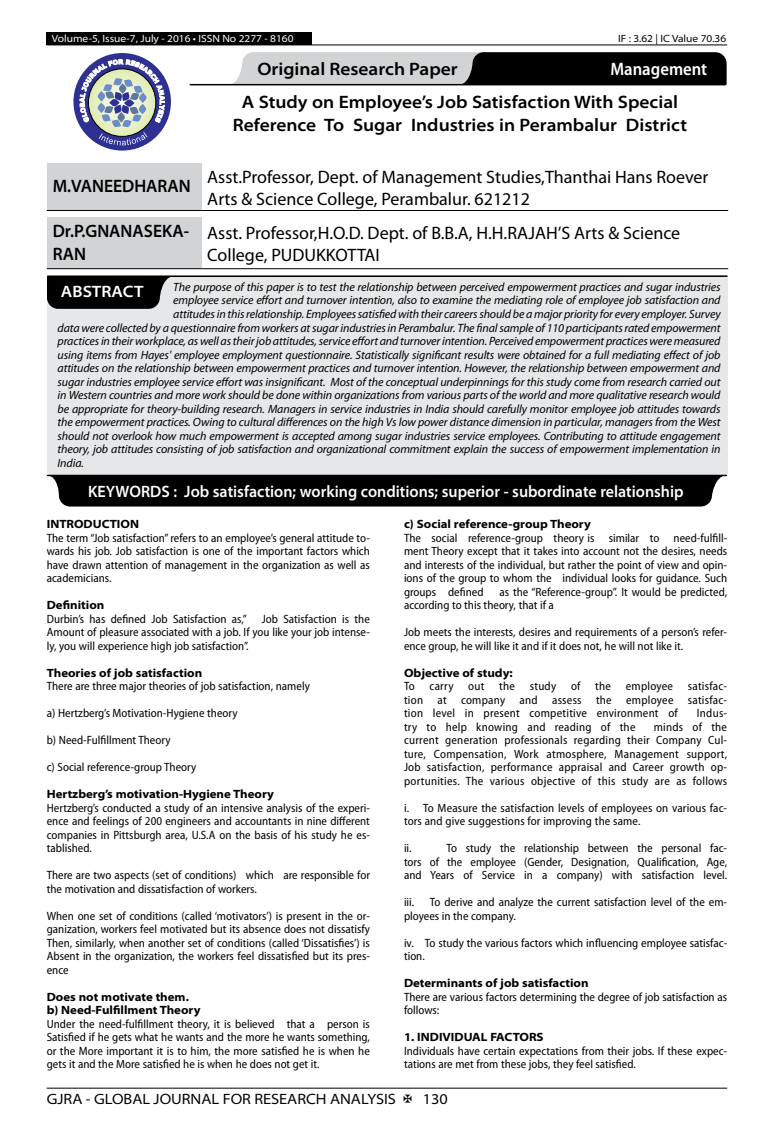
<style>
.page{position:relative;width:774px;height:1136px;background:#fff}
.page>*{position:absolute;margin:0;border:0;box-sizing:border-box;transform-origin:0 0}
.t1{font:18px/21.6px "Myriad Pro";color:#000}
.t2{font:600 semi-expanded 18px/23.4px "Myriad Pro";color:#000;text-align:center}
.t3{font:600 semi-expanded 18px/23.4px "Myriad Pro";color:#000;scale:.9 1}
.t4{font:600 semi-condensed 18px "Myriad Pro";color:#fff}
.t5{font:600 semi-expanded 16.5px "Myriad Pro";color:#fff;scale:.9 1}
.t6{font:600 semi-expanded 16.5px "Myriad Pro";color:#fff}
.t7{font:semi-expanded 15px "Myriad Pro";color:#000}
.t8{font:semi-condensed 12px/13.5px "Myriad Pro";color:#000;text-align:justify}
.t9{font:italic 12px "Myriad Pro";letter-spacing:-.01em;color:#000}
.t10{font:700 semi-expanded 12px/13.5px "Myriad Pro";color:#000}
.t11{font:semi-condensed 12px "Myriad Pro";letter-spacing:.02em;color:#000}
.t12{font:semi-expanded 10.5px "Myriad Pro";color:#fff}
.t13{font:semi-expanded 10.5px "Myriad Pro";color:#000}
</style>
<div class="page">
<hr style="left:47px;top:1087px;width:680px;height:1px;background:#000">
<div style="left:47px;top:32px;width:265px;height:13px;background:#000"></div>
<hr style="left:47px;top:45px;width:680px;height:1px;background:#000">
<svg style="left:229px;top:52px;width:498px;height:33px;background:#686969"></svg>
<hr style="left:190px;top:84px;width:535px;height:1px;background:#000">
<div style="left:73px;top:53px;width:98px;height:97px;background:#2e3092;border-radius:50%"></div>
<svg style="left:80px;top:59px;width:85px;height:86px"></svg>
<div style="left:47px;top:163px;width:154px;height:47px;background:#d1d3d4"></div>
<hr style="left:47px;top:210px;width:154px;height:1px;background:#000">
<hr style="left:201px;top:210px;width:527px;height:1px;background:#000">
<div style="left:47px;top:217px;width:154px;height:52px;background:#d1d3d4"></div>
<hr style="left:47px;top:268px;width:154px;height:1px;background:#000">
<hr style="left:201px;top:268px;width:527px;height:1px;background:#000">
<hr style="left:48px;top:474px;width:678px;height:2px;background:#000">
<div style="left:47px;top:475px;width:679px;height:31px;background:#000"></div>
<div style="left:47px;top:275px;width:680px;height:198px;background:#e6e7e8"></div>
<hr style="left:48px;top:275px;width:679px;height:2px;background:#000">
<svg style="left:47px;top:276px;width:123px;height:33px;background:#121212"></svg>
<p class="t12" style="left:52px;top:32px;width:243px">Volume-5, Issue-7, July - 2016 • ISSN No 2277 - 8160</p>
<p class="t13" style="left:618px;top:32px;width:110px">IF : 3.62 | IC Value 70.36</p>
<h1 class="t2" style="left:257px;top:58px;width:202px">Original Research Paper</h1>
<h1 class="t4" style="left:610px;top:59px;width:98px">Management</h1>
<h1 class="t2" style="left:233px;top:91px;width:456px">A Study on Employee’s Job Satisfaction With Special<br>Reference To Sugar Industries in Perambalur District</h1>
<h1 class="t3" style="left:53px;top:175px;width:155px">M.VANEEDHARAN</h1>
<h1 class="t1" style="left:207px;top:166px;width:503px">Asst.Professor, Dept. of Management Studies,Thanthai Hans Roever<br>Arts &amp; Science College, Perambalur. 621212</h1>
<h1 class="t3" style="left:53px;top:219px;width:153px">Dr.P.GNANASEKA-<br>RAN</h1>
<h1 class="t1" style="left:207px;top:222px;width:474px">Asst. Professor,H.O.D. Dept. of B.B.A, H.H.RAJAH’S Arts &amp; Science<br>College, PUDUKKOTTAI</h1>
<p class="t9" style="left:173px;top:280px;width:549px">The purpose of this paper is to test the relationship between perceived empowerment practices and sugar industries</p>
<p class="t9" style="left:173px;top:294px;width:549px">employee service effort and turnover intention, also to examine the mediating role of employee job satisfaction and</p>
<p class="t9" style="left:173px;top:307px;width:549px">attitudes in this relationship. Employees satisfied with their careers should be a major priority for every employer. Survey</p>
<p class="t9" style="left:58px;top:321px;width:664px">data were collected by a questionnaire from workers at sugar industries in Perambalur. The final sample of 110 participants rated empowerment</p>
<p class="t9" style="left:58px;top:334px;width:664px">practices in their workplace, as well as their job attitudes, service effort and turnover intention. Perceived empowerment practices were measured</p>
<p class="t9" style="left:58px;top:348px;width:664px">using items from Hayes' employee employment questionnaire. Statistically significant results were obtained for a full mediating effect of job</p>
<p class="t9" style="left:58px;top:361px;width:664px">attitudes on the relationship between empowerment practices and turnover intention. However, the relationship between empowerment and</p>
<p class="t9" style="left:58px;top:375px;width:664px">sugar industries employee service effort was insignificant. Most of the conceptual underpinnings for this study come from research carried out</p>
<p class="t9" style="left:58px;top:388px;width:664px">in Western countries and more work should be done within organizations from various parts of the world and more qualitative research would</p>
<p class="t9" style="left:58px;top:402px;width:664px">be appropriate for theory-building research. Managers in service industries in India should carefully monitor employee job attitudes towards</p>
<p class="t9" style="left:58px;top:415px;width:664px">the empowerment practices. Owing to cultural differences on the high Vs low power distance dimension in particular, managers from the West</p>
<p class="t9" style="left:58px;top:429px;width:664px">should not overlook how much empowerment is accepted among sugar industries service employees. Contributing to attitude engagement</p>
<p class="t9" style="left:58px;top:442px;width:664px">theory, job attitudes consisting of job satisfaction and organizational commitment explain the success of empowerment implementation in</p>
<p class="t9" style="left:58px;top:456px;width:28px">India.</p>
<h2 class="t6" style="left:61px;top:282px;width:84px">ABSTRACT</h2>
<h2 class="t5" style="left:88px;top:482px;width:663px">KEYWORDS : Job satisfaction; working conditions; superior - subordinate relationship</h2>
<p class="t10" style="left:47px;top:517px;width:94px">INTRODUCTION</p>
<p class="t8" style="left:47px;top:531px;width:325px">The term “Job satisfaction” refers to an employee’s general attitude to&shy;wards his job. Job satisfaction is one of the important factors which have drawn attention of management in the organization as well as academicians.</p>
<p class="t10" style="left:47px;top:598px;width:59px">Definition</p>
<p class="t8" style="left:47px;top:612px;width:325px">Durbin’s has defined Job Satisfaction as,” Job Satisfaction is the Amount of pleasure associated with a job. If you like your job intense&shy;ly, you will experience high job satisfaction”.</p>
<p class="t10" style="left:47px;top:666px;width:157px">Theories of job satisfaction</p>
<p class="t8" style="left:47px;top:679px;width:265px">There are three major theories of job satisfaction, namely</p>
<p class="t8" style="left:47px;top:706px;width:192px">a) Hertzberg’s Motivation-Hygiene theory</p>
<p class="t8" style="left:47px;top:733px;width:125px">b) Need-Fulfillment Theory</p>
<p class="t8" style="left:47px;top:760px;width:151px">c) Social reference-group Theory</p>
<p class="t10" style="left:47px;top:787px;width:229px">Hertzberg’s motivation-Hygiene Theory</p>
<p class="t8" style="left:47px;top:801px;width:325px">Hertzberg’s conducted a study of an intensive analysis of the experi&shy;ence and feelings of 200 engineers and accountants in nine different companies in Pittsburgh area, U.S.A on the basis of his study he es&shy;tablished.</p>
<p class="t8" style="left:47px;top:868px;width:325px">There are two aspects (set of conditions) which are responsible for the motivation and dissatisfaction of workers.</p>
<p class="t8" style="left:47px;top:909px;width:325px">When one set of conditions (called ‘motivators’) is present in the or&shy;ganization, workers feel motivated but its absence does not dissatisfy Then, similarly, when another set of conditions (called ‘Dissatisfies’) is Absent in the organization, the workers feel dissatisfied but its pres&shy;ence</p>
<p class="t10" style="left:47px;top:990px;width:155px">Does not motivate them. b) Need-Fulfillment Theory</p>
<p class="t8" style="left:47px;top:1017px;width:325px">Under the need-fulfillment theory, it is believed that a person is Satisfied if he gets what he wants and the more he wants something, or the More important it is to him, the more satisfied he is when he gets it and the More satisfied he is when he does not get it.</p>
<p class="t10" style="left:404px;top:517px;width:188px">c) Social reference-group Theory</p>
<p class="t8" style="left:404px;top:531px;width:325px">The social reference-group theory is similar to need-fulfill&shy;ment Theory except that it takes into account not the desires, needs and interests of the individual, but rather the point of view and opin&shy;ions of the group to whom the individual looks for guidance. Such groups defined</p>
<p class="t8" style="left:404px;top:585px;width:325px;text-indent:95px">as the “Reference-group”. It would be predicted, according to this theory, that if a</p>
<p class="t8" style="left:404px;top:625px;width:325px">Job meets the interests, desires and requirements of a person’s refer&shy;ence group, he will like it and if it does not, he will not like it.</p>
<p class="t10" style="left:404px;top:666px;width:110px">Objective of study:</p>
<p class="t8" style="left:404px;top:679px;width:325px">To carry out the study of the employee satisfac&shy;tion at company and assess the employee satisfac&shy;tion level in present competitive environment of</p>
<p class="t8" style="left:697px;top:706px;width:32px">Indus-</p>
<p class="t8" style="left:404px;top:720px;width:325px;text-indent:250px">minds of the current generation professionals regarding their Company Cul&shy;ture, Compensation, Work atmosphere, Management support, Job satisfaction, performance appraisal and Career growth op&shy;portunities. The various objective of this study are as follows</p>
<p class="t8" style="left:404px;top:801px;width:325px">i. To Measure the satisfaction levels of employees on various fac&shy;tors and give suggestions for improving the same.</p>
<p class="t8" style="left:404px;top:841px;width:9px">ii.</p>
<p class="t11" style="left:404px;top:720px;width:233px">try to help knowing and reading of the</p>
<p class="t8" style="left:404px;top:841px;width:325px;text-indent:42px">To study the relationship between the personal fac&shy;tors of the employee (Gender, Designation, Qualification, Age, and Years of Service in a company) with satisfaction level.</p>
<p class="t8" style="left:404px;top:895px;width:12px">iii.</p>
<p class="t8" style="left:404px;top:895px;width:325px;text-indent:26px">To derive and analyze the current satisfaction level of the em&shy;ployees in the company.</p>
<p class="t8" style="left:404px;top:936px;width:325px">iv. To study the various factors which influencing employee satisfac&shy;tion.</p>
<p class="t10" style="left:404px;top:976px;width:186px">Determinants of job satisfaction</p>
<p class="t8" style="left:404px;top:990px;width:325px">There are various factors determining the degree of job satisfaction as follows:</p>
<p class="t10" style="left:404px;top:1030px;width:141px">1. INDIVIDUAL FACTORS</p>
<p class="t8" style="left:404px;top:1044px;width:325px">Individuals have certain expectations from their jobs. If these expec&shy;tations are met from these jobs, they feel satisfied.</p>
<p class="t7" style="left:47px;top:1090px;width:351px">GJRA - GLOBAL JOURNAL FOR RESEARCH ANALYSIS</p>
<p class="t7" style="left:423px;top:1090px;width:27px">130</p>
</div>
